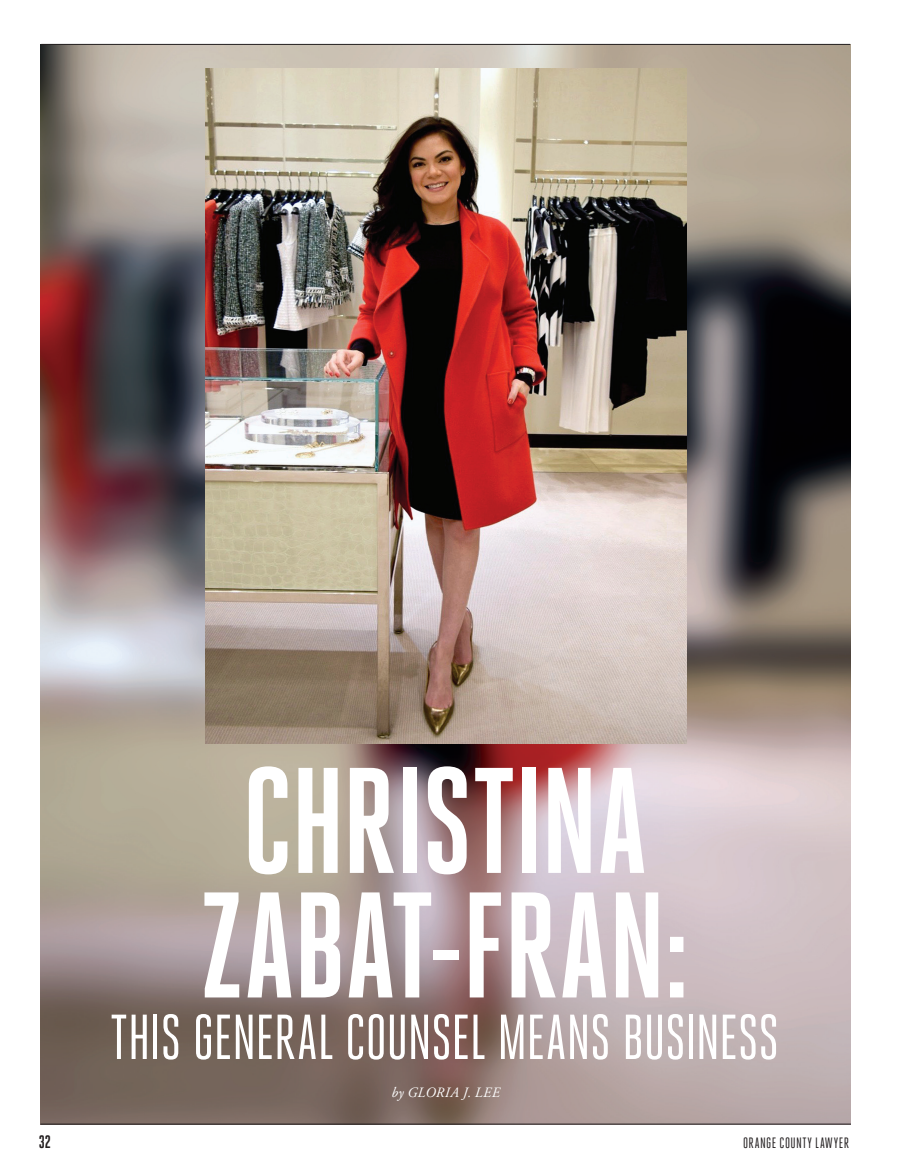
<style>
.page{position:relative;width:905px;height:1175px;background:#fff}
.page>*{position:absolute;margin:0;border:0;box-sizing:border-box;transform-origin:0 0}
.t1{font:700 150px "Heroic Condensed";letter-spacing:-.01em;color:#fff}
.t2{font:63.3px "Heroic Condensed";letter-spacing:-.01em;color:#fff}
.t3{font:700 18px "Heroic Condensed";color:#231f20}
.t4{font:15px "Heroic Condensed";letter-spacing:.035em;color:#231f20}
.Author{font:italic 14.25px "Adobe Garamond Pro";letter-spacing:.02em;color:#fff}
</style>
<div class="page">
<img style="left:40px;top:44px;width:810px;height:1079px">
<hr style="left:41px;top:44px;width:809px;height:1px;background:#231f20">
<hr style="left:40px;top:1123px;width:810px;height:1px;background:#231f20">
<img style="left:205px;top:68px;width:481px;height:676px">
<p class="t1" style="left:242px;top:738px;width:406px">CHRISTINA</p>
<p class="t1" style="left:198px;top:862px;width:494px">ZABAT-FRAN:</p>
<p class="t2" style="left:110px;top:1003px;width:670px">THIS GENERAL COUNSEL MEANS BUSINESS</p>
<p class="Author" style="left:391px;top:1084px;width:110px">by GLORIA J. LEE</p>
<p class="t3" style="left:39px;top:1131px;width:14px">32</p>
<p class="t4" style="left:743px;top:1134px;width:107px">ORANGE COUNTY LAWYER</p>
</div>
